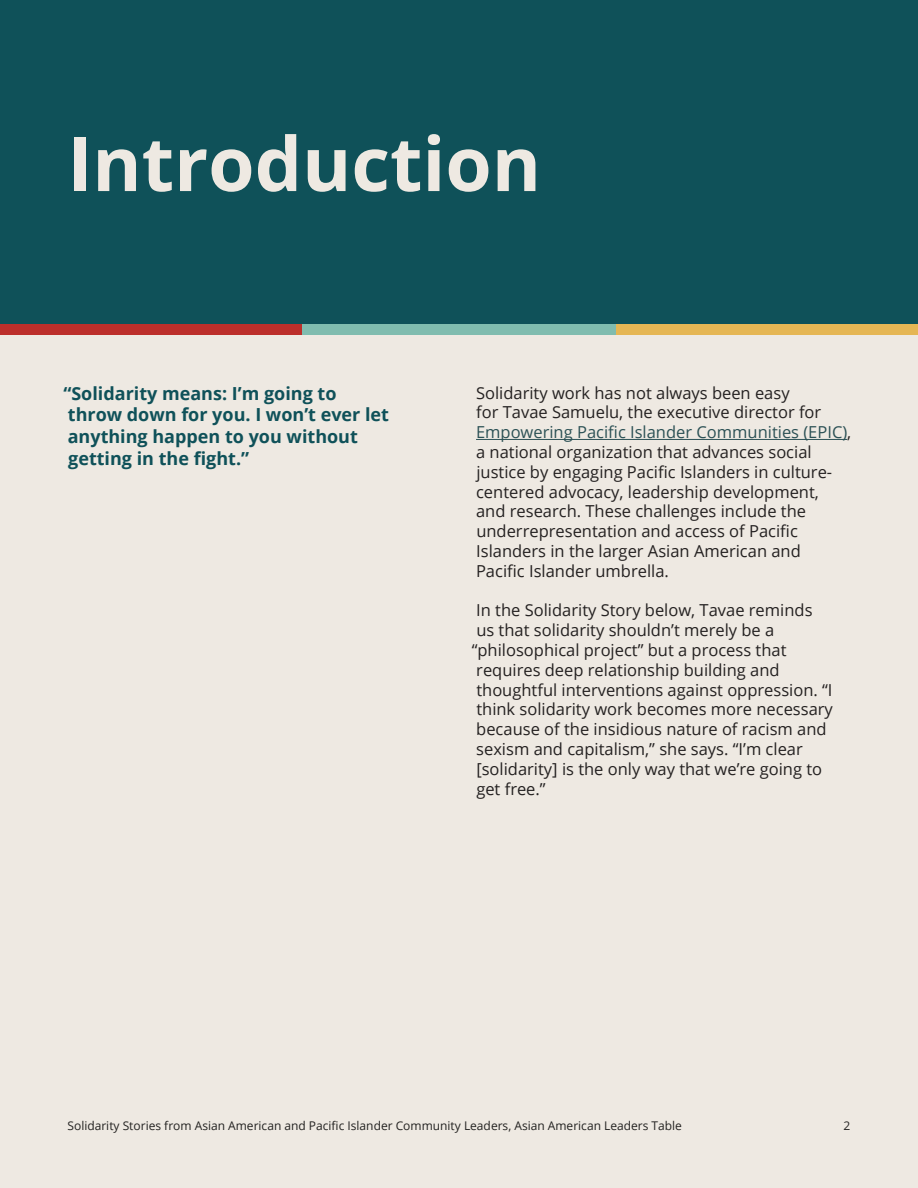
<style>
.page{position:relative;width:918px;height:1188px;background:#eee9e2}
.page>*{position:absolute;margin:0;border:0;box-sizing:border-box;transform-origin:0 0}
.t1{font:700 75px "Open Sans";color:#eee9e2}
.t2{font:700 18px/21.6px "Open Sans";color:#0f5159}
.t3{font:16.5px/19.8px "Open Sans";color:#242121}
.t4{font:12px "Open Sans";color:#232221}
.s1{color:#2c5155}
</style>
<div class="page">
<div style="left:0;top:0;width:918px;height:324px;background:#0f5159"></div>
<hr style="left:476px;top:439px;width:371px;height:1px;background:#2c5155">
<div style="left:302px;top:324px;width:314px;height:11px;background:#80bcaf"></div>
<div style="left:0;top:324px;width:302px;height:11px;background:#bc2f2b"></div>
<div style="left:616px;top:324px;width:302px;height:11px;background:#e5b654"></div>
<h1 class="t1" style="left:68px;top:111px;width:475px">Introduction</h1>
<p class="t2" style="left:63px;top:382px;width:327px">“Solidarity means: I’m going to throw down for you. I won’t ever let anything happen to you without getting in the fight.”</p>
<p class="t3" style="left:476px;top:382px;width:377px">Solidarity work has not always been easy<br>for Tavae Samuelu, the executive director for <span class="s1">Empowering Pacific Islander Communities (EPIC)</span>, a national organization that advances social justice by engaging Pacific Islanders in culture&shy;centered advocacy, leadership development, and research. These challenges include the underrepresentation and access of Pacific Islanders in the larger Asian American and Pacific Islander umbrella.</p>
<p class="t3" style="left:472px;top:600px;width:363px">In the Solidarity Story below, Tavae reminds<br>us that solidarity shouldn’t merely be a “philosophical project” but a process that requires deep relationship building and thoughtful interventions against oppression. “I think solidarity work becomes more necessary because of the insidious nature of racism and sexism and capitalism,” she says. “I’m clear [solidarity] is the only way that we’re going to get free.”</p>
<p class="t4" style="left:68px;top:1117px;width:616px">Solidarity Stories from Asian American and Pacific Islander Community Leaders, Asian American Leaders Table</p>
<p class="t4" style="left:844px;top:1117px;width:8px">2</p>
</div>
